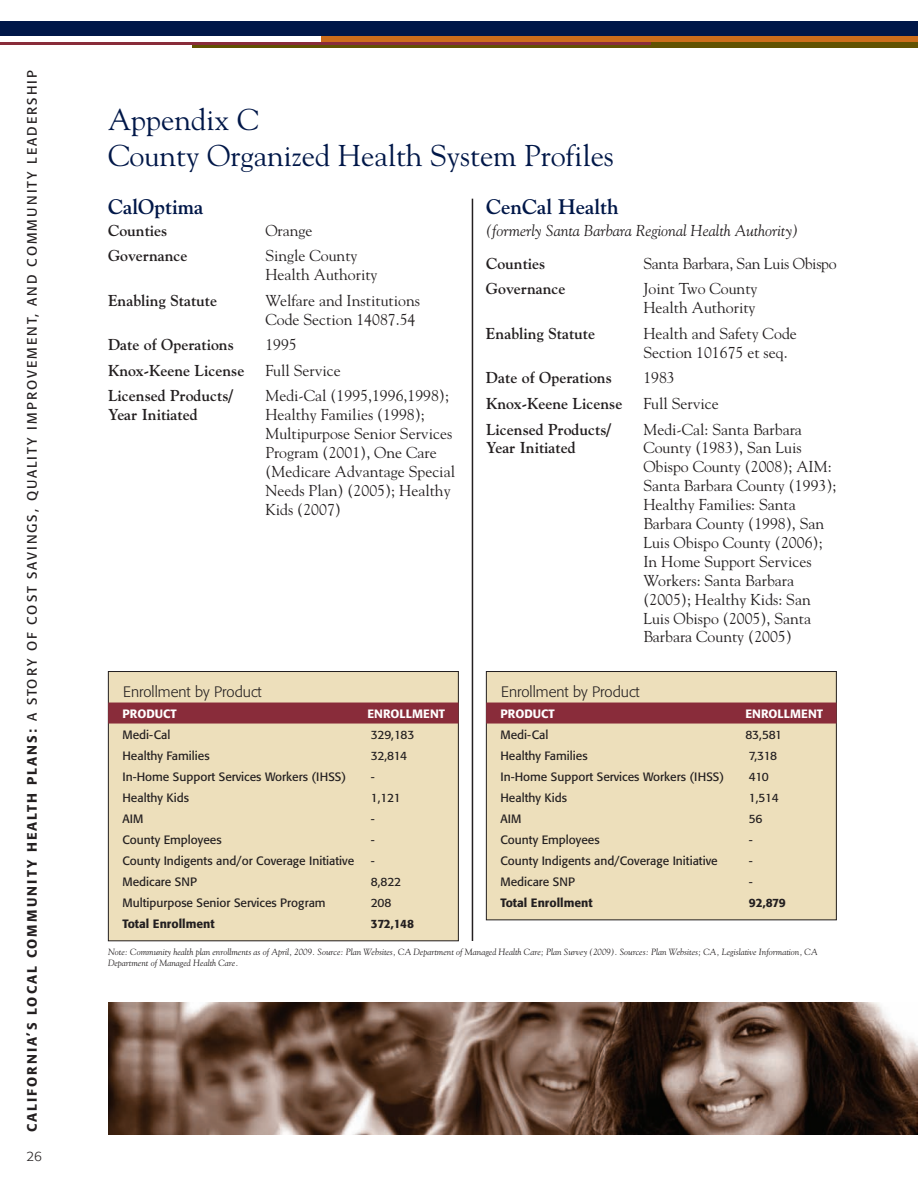
<style>
.page{position:relative;width:918px;height:1188px;background:#fff}
.page>*{position:absolute;margin:0;border:0;box-sizing:border-box;transform-origin:0 0}
.t1{font:30px/36px "Goudy";color:#001748}
.t2{font:700 21px "Goudy";color:#001748}
.t3{font:15.75px/18.9px "Goudy";color:#231f20}
.t4{font:700 15.75px "Goudy";color:#231f20}
.t5{font:italic 15.75px "Goudy";color:#231f20}
.t6{font:15.75px "Goudy";letter-spacing:-.02em;color:#231f20}
.t7{font:300 15px "Formata";color:#231f20}
.t8{font:13.5px "Formata";letter-spacing:.145em;color:#231f20}
.t9{font:300 13.5px "Formata";color:#231f20}
.t10{font:12px "Formata";color:#231f20}
.t11{font:500 12px "Formata";color:#231f20}
.t12{font:500 12px "Formata";color:#fff}
.t13{font:italic 9px/10.8px "Goudy";color:#231f20}
.s1{font-weight:500}
</style>
<div class="page">
<div style="left:0;top:22px;width:918px;height:14px;background:#001748"></div>
<div style="left:322px;top:36px;width:596px;height:6px;background:#cc6d1b"></div>
<div style="left:193px;top:42px;width:725px;height:6px;background:#615201"></div>
<hr style="left:0;top:42px;width:651px;height:3px;background:#892c3a">
<div style="left:108px;top:672px;width:350px;height:269px;background:#eddfbb"></div>
<div style="left:108px;top:671px;width:351px;height:270px;border:1px solid #231f20"></div>
<div style="left:108px;top:703px;width:351px;height:21px;background:#892c3a"></div>
<div style="left:486px;top:672px;width:350px;height:248px;background:#eddfbb"></div>
<div style="left:486px;top:671px;width:351px;height:249px;border:1px solid #231f20"></div>
<div style="left:486px;top:703px;width:351px;height:21px;background:#892c3a"></div>
<hr style="left:472px;top:199px;width:1px;height:742px;background:#231f20">
<img style="left:108px;top:1002px;width:810px;height:132px">
<p class="t8" style="left:26px;top:1132px;width:1064px;rotate:-90deg"><span class="s1">CALIFORNIA’S LOCAL COMMUNITY HEALTH PLANS:</span> A STORY OF COST SAVINGS, QUALITY IMPROVEMENT, AND COMMUNITY LEADERSHIP</p>
<p class="t9" style="left:27px;top:1150px;width:17px">26</p>
<h1 class="t1" style="left:108px;top:102px;width:507px">Appendix C<br>County Organized Health System Profiles</h1>
<h2 class="t2" style="left:108px;top:195px;width:97px">CalOptima</h2>
<p class="t4" style="left:108px;top:221px;width:61px">Counties</p>
<p class="t3" style="left:265px;top:221px;width:49px">Orange</p>
<p class="t4" style="left:108px;top:247px;width:81px">Governance</p>
<p class="t3" style="left:265px;top:246px;width:114px">Single County<br>Health Authority</p>
<p class="t4" style="left:108px;top:291px;width:111px">Enabling Statute</p>
<p class="t3" style="left:265px;top:291px;width:156px">Welfare and Institutions<br>Code Section 14087.54</p>
<p class="t4" style="left:108px;top:336px;width:127px">Date of Operations</p>
<p class="t3" style="left:265px;top:335px;width:33px">1995</p>
<p class="t4" style="left:108px;top:361px;width:138px">Knox-Keene License</p>
<p class="t3" style="left:265px;top:361px;width:77px">Full Service</p>
<p class="t4" style="left:108px;top:387px;width:127px">Licensed Products/</p>
<p class="t3" style="left:265px;top:387px;width:185px">Medi-Cal (1995,1996,1998);</p>
<p class="t4" style="left:108px;top:406px;width:91px">Year Initiated</p>
<p class="t3" style="left:265px;top:405px;width:191px">Healthy Families (1998);<br>Multipurpose Senior Services<br>Program (2001), One Care (Medicare Advantage Special<br>Needs Plan) (2005); Healthy<br>Kids (2007)</p>
<p class="t7" style="left:123px;top:685px;width:140px">Enrollment by Product</p>
<p class="t12" style="left:122px;top:708px;width:56px">PRODUCT</p>
<p class="t12" style="left:367px;top:708px;width:79px">ENROLLMENT</p>
<p class="t10" style="left:122px;top:729px;width:49px">Medi-Cal</p>
<p class="t10" style="left:371px;top:729px;width:45px">329,183</p>
<p class="t10" style="left:122px;top:750px;width:89px">Healthy Families</p>
<p class="t10" style="left:371px;top:750px;width:38px">32,814</p>
<p class="t10" style="left:122px;top:771px;width:225px">In-Home Support Services Workers (IHSS)</p>
<p class="t10" style="left:371px;top:771px;width:5px">-</p>
<p class="t10" style="left:122px;top:792px;width:68px">Healthy Kids</p>
<p class="t10" style="left:371px;top:792px;width:31px">1,121</p>
<p class="t10" style="left:122px;top:813px;width:22px">AIM</p>
<p class="t10" style="left:371px;top:813px;width:5px">-</p>
<p class="t10" style="left:122px;top:834px;width:101px">County Employees</p>
<p class="t10" style="left:371px;top:834px;width:5px">-</p>
<p class="t10" style="left:122px;top:855px;width:233px">County Indigents and/or Coverage Initiative</p>
<p class="t10" style="left:371px;top:855px;width:5px">-</p>
<p class="t10" style="left:122px;top:876px;width:76px">Medicare SNP</p>
<p class="t10" style="left:371px;top:876px;width:32px">8,822</p>
<p class="t10" style="left:122px;top:897px;width:205px">Multipurpose Senior Services Program</p>
<p class="t10" style="left:371px;top:897px;width:22px">208</p>
<p class="t11" style="left:122px;top:918px;width:94px">Total Enrollment</p>
<p class="t11" style="left:371px;top:918px;width:45px">372,148</p>
<h2 class="t2" style="left:486px;top:195px;width:134px">CenCal Health</h2>
<p class="t5" style="left:486px;top:221px;width:314px">(formerly Santa Barbara Regional Health Authority)</p>
<p class="t4" style="left:486px;top:254px;width:61px">Counties</p>
<p class="t6" style="left:643px;top:254px;width:195px">Santa Barbara, San Luis Obispo</p>
<p class="t4" style="left:486px;top:280px;width:81px">Governance</p>
<p class="t3" style="left:643px;top:280px;width:116px">Joint Two County<br>Health Authority</p>
<p class="t4" style="left:486px;top:324px;width:111px">Enabling Statute</p>
<p class="t3" style="left:643px;top:324px;width:155px">Health and Safety Code<br>Section 101675 et seq.</p>
<p class="t4" style="left:486px;top:369px;width:127px">Date of Operations</p>
<p class="t3" style="left:643px;top:368px;width:33px">1983</p>
<p class="t4" style="left:486px;top:394px;width:138px">Knox-Keene License</p>
<p class="t3" style="left:643px;top:394px;width:77px">Full Service</p>
<p class="t4" style="left:486px;top:420px;width:127px">Licensed Products/</p>
<p class="t3" style="left:643px;top:420px;width:160px">Medi-Cal: Santa Barbara</p>
<p class="t4" style="left:486px;top:439px;width:91px">Year Initiated</p>
<p class="t3" style="left:643px;top:439px;width:195px">County (1983), San Luis<br>Obispo County (2008); AIM:<br>Santa Barbara County (1993);<br>Healthy Families: Santa<br>Barbara County (1998), San<br>Luis Obispo County (2006);<br>In Home Support Services<br>Workers: Santa Barbara (2005); Healthy Kids: San<br>Luis Obispo (2005), Santa<br>Barbara County (2005)</p>
<p class="t7" style="left:501px;top:685px;width:140px">Enrollment by Product</p>
<p class="t12" style="left:500px;top:708px;width:56px">PRODUCT</p>
<p class="t12" style="left:745px;top:708px;width:79px">ENROLLMENT</p>
<p class="t10" style="left:500px;top:729px;width:49px">Medi-Cal</p>
<p class="t10" style="left:745px;top:729px;width:38px">83,581</p>
<p class="t10" style="left:500px;top:750px;width:89px">Healthy Families</p>
<p class="t10" style="left:749px;top:750px;width:30px">7,318</p>
<p class="t10" style="left:500px;top:771px;width:225px">In-Home Support Services Workers (IHSS)</p>
<p class="t10" style="left:749px;top:771px;width:21px">410</p>
<p class="t10" style="left:500px;top:792px;width:68px">Healthy Kids</p>
<p class="t10" style="left:749px;top:792px;width:31px">1,514</p>
<p class="t10" style="left:500px;top:813px;width:22px">AIM</p>
<p class="t10" style="left:749px;top:813px;width:15px">56</p>
<p class="t10" style="left:500px;top:834px;width:101px">County Employees</p>
<p class="t10" style="left:749px;top:834px;width:5px">-</p>
<p class="t10" style="left:500px;top:855px;width:219px">County Indigents and/Coverage Initiative</p>
<p class="t10" style="left:749px;top:855px;width:5px">-</p>
<p class="t10" style="left:500px;top:876px;width:76px">Medicare SNP</p>
<p class="t10" style="left:749px;top:876px;width:5px">-</p>
<p class="t11" style="left:500px;top:897px;width:94px">Total Enrollment</p>
<p class="t11" style="left:749px;top:897px;width:38px">92,879</p>
<p class="t13" style="left:108px;top:946px;width:711px">Note: Community health plan enrollments as of April, 2009. Source: Plan Websites, CA Department of Managed Health Care; Plan Survey (2009). Sources: Plan Websites; CA, Legislative Information, CA<br>Department of Managed Health Care.</p>
</div>
